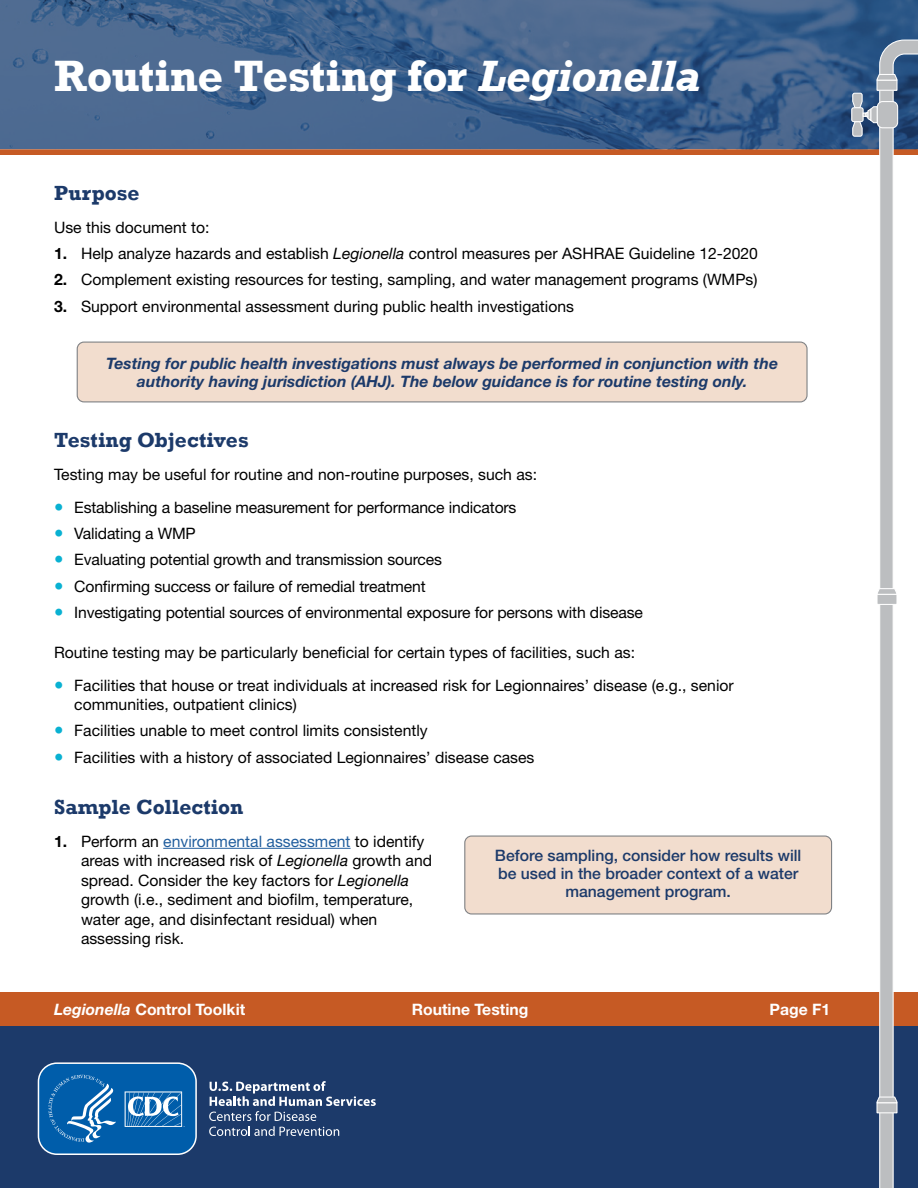
<style>
.page{position:relative;width:918px;height:1188px;background:#fff}
.page>*{position:absolute;margin:0;border:0;box-sizing:border-box;transform-origin:0 0}
.H1B{font:700 45px "Rockwell";letter-spacing:-.015em;color:#fff}
.t1{font:700 21px "Rockwell";color:#1c3a6a}
.t2{font:15.75px/19.5px "Helvetica Neue LT Std";color:#000}
.H3_Header{font:italic 700 15.75px/18px "Helvetica Neue LT Std";color:#1c3a6a;text-align:center}
.H3_Header-2{font:500 15.75px/18px "Helvetica Neue LT Std";color:#1c3a6a;text-align:center}
.t3{font:700 15.75px "Helvetica Neue LT Std";color:#fff}
.s1{font-style:italic}
.s2{font-weight:700}
.s3{font-family:"Arial Unicode MS";color:#09b1d2}
.s4{color:#215e9e}
</style>
<div class="page">
<div style="left:0;top:992px;width:918px;height:34px;background:#c65a24"></div>
<svg style="left:0;top:149px;width:879px;height:6px;background:#c35f2d"></svg>
<div style="left:0;top:1026px;width:918px;height:162px;background:#1c3a6a"></div>
<svg style="left:209px;top:1081px;width:167px;height:55px"></svg>
<svg style="left:37px;top:1062px;width:160px;height:93px;background:#2673b4"></svg>
<img style="left:0;top:0;width:918px;height:149px">
<svg style="left:879px;top:39px;width:39px;height:1149px"></svg>
<div style="left:877px;top:80px;width:20px;height:10px;background:#bcbec0"></div>
<div style="left:876px;top:80px;width:22px;height:11px;border:1px solid #fff"></div>
<svg style="left:876px;top:73px;width:22px;height:8px"></svg>
<div style="left:877px;top:1103px;width:20px;height:10px;background:#bcbec0"></div>
<div style="left:876px;top:1102px;width:22px;height:11px;border:1px solid #fff"></div>
<svg style="left:876px;top:1096px;width:22px;height:8px"></svg>
<div style="left:877px;top:594px;width:20px;height:10px;background:#bcbec0"></div>
<div style="left:876px;top:594px;width:22px;height:11px;border:1px solid #fff"></div>
<svg style="left:876px;top:588px;width:22px;height:7px"></svg>
<div style="left:851px;top:107px;width:13px;height:15px;border:1px solid #fff;border-radius:2px"></div>
<svg style="left:852px;top:92px;width:47px;height:45px;background:#929fb0"></svg>
<div style="left:77px;top:342px;width:730px;height:60px;background:#f2ddce;border-radius:7px"></div>
<div style="left:77px;top:342px;width:731px;height:60px;border:1px solid #808285;border-radius:7px"></div>
<hr style="left:163px;top:848px;width:188px;height:1px;background:#215e9e">
<div style="left:465px;top:836px;width:367px;height:78px;background:#f2ddce;border-radius:7px"></div>
<div style="left:464px;top:836px;width:368px;height:79px;border:1px solid #808285;border-radius:7px"></div>
<h1 class="H1B" style="left:54px;top:48px;width:648px">Routine Testing for <span class="s1">Legionella</span></h1>
<h2 class="t1" style="left:54px;top:180px;width:87px">Purpose</h2>
<p class="t2" style="left:54px;top:217px;width:157px">Use this document to:</p>
<p class="t2" style="left:54px;top:243px;width:706px"><span class="s2">1.</span> Help analyze hazards and establish <span class="s1">Legionella</span> control measures per ASHRAE Guideline 12-2020</p>
<p class="t2" style="left:54px;top:270px;width:705px"><span class="s2">2.</span> Complement existing resources for testing, sampling, and water management programs (WMPs)</p>
<p class="t2" style="left:54px;top:296px;width:522px"><span class="s2">3.</span> Support environmental assessment during public health investigations</p>
<h3 class="H3_Header" style="left:106px;top:354px;width:674px">Testing for public health investigations must always be performed in conjunction with the authority having jurisdiction (AHJ). The below guidance is for routine testing only.</h3>
<h2 class="t1" style="left:54px;top:427px;width:196px">Testing Objectives</h2>
<p class="t2" style="left:54px;top:464px;width:485px">Testing may be useful for routine and non-routine purposes, such as:</p>
<p class="t2" style="left:54px;top:497px;width:464px"><span class="s3">●</span> Establishing a baseline measurement for performance indicators</p>
<p class="t2" style="left:54px;top:524px;width:143px"><span class="s3">●</span> Validating a WMP</p>
<p class="t2" style="left:54px;top:550px;width:389px"><span class="s3">●</span> Evaluating potential growth and transmission sources</p>
<p class="t2" style="left:54px;top:576px;width:373px"><span class="s3">●</span> Confirming success or failure of remedial treatment</p>
<p class="t2" style="left:54px;top:602px;width:590px"><span class="s3">●</span> Investigating potential sources of environmental exposure for persons with disease</p>
<p class="t2" style="left:54px;top:642px;width:583px">Routine testing may be particularly beneficial for certain types of facilities, such as:</p>
<p class="t2" style="left:74px;top:675px;width:661px;text-indent:-20px"><span class="s3">●</span> Facilities that house or treat individuals at increased risk for Legionnaires’ disease (e.g., senior communities, outpatient clinics)</p>
<p class="t2" style="left:54px;top:721px;width:375px"><span class="s3">●</span> Facilities unable to meet control limits consistently</p>
<p class="t2" style="left:54px;top:747px;width:482px"><span class="s3">●</span> Facilities with a history of associated Legionnaires’ disease cases</p>
<h2 class="t1" style="left:54px;top:794px;width:191px">Sample Collection</h2>
<p class="t2" style="left:81px;top:831px;width:353px;text-indent:-27px"><span class="s2">1.</span> Perform an <span class="s4">environmental assessment</span> to identify areas with increased risk of <span class="s1">Legionella</span> growth and spread. Consider the key factors for <span class="s1">Legionella </span>growth (i.e., sediment and biofilm, temperature, water age, and disinfectant residual) when assessing risk.</p>
<h3 class="H3_Header-2" style="left:495px;top:847px;width:308px">Before sampling, consider how results will be used in the broader context of a water management program.</h3>
<p class="t3" style="left:54px;top:999px;width:193px"><span class="s1">Legionella</span> Control Toolkit</p>
<p class="t3" style="left:412px;top:999px;width:118px">Routine Testing</p>
<p class="t3" style="left:770px;top:999px;width:62px">Page F1</p>
</div>
